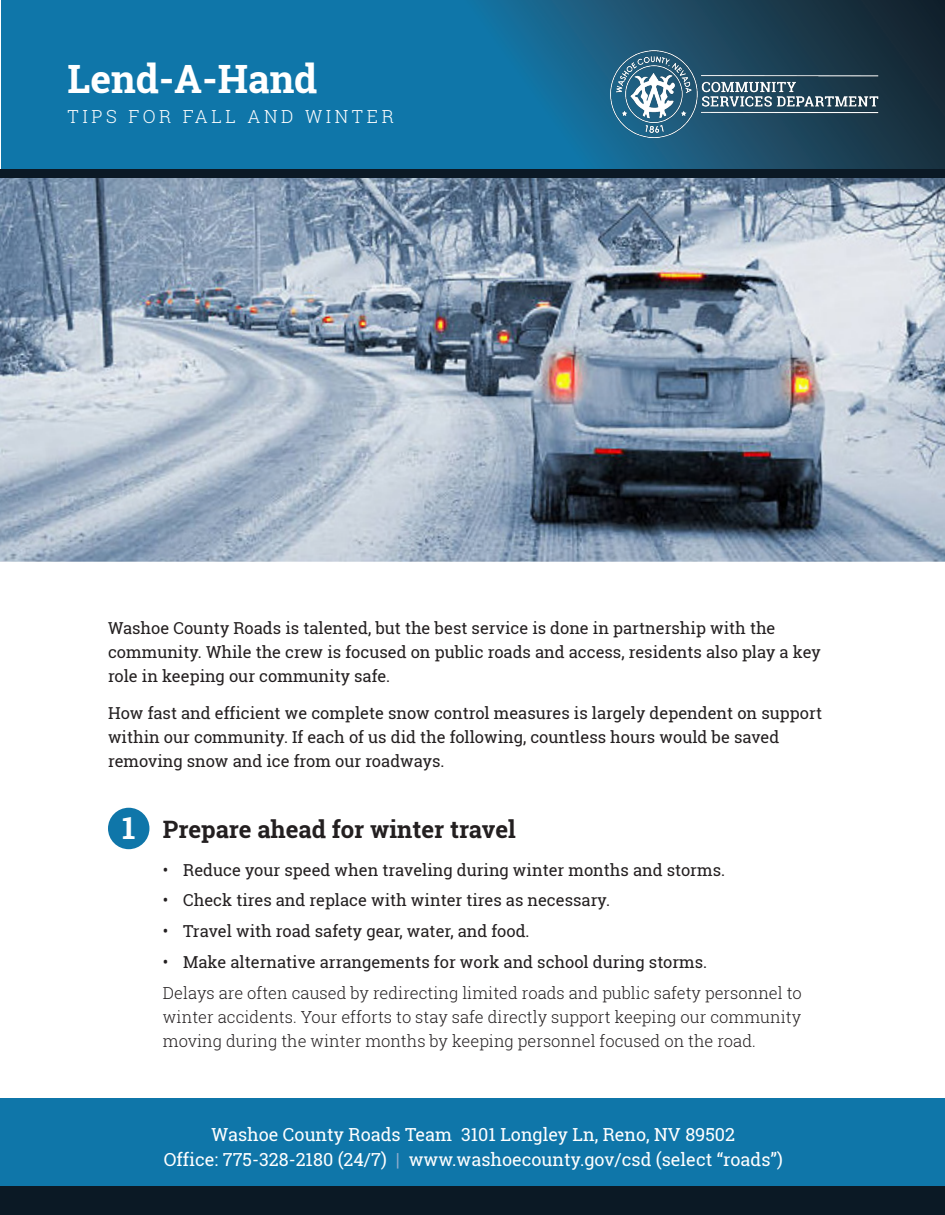
<style>
.page{position:relative;width:945px;height:1215px;background:#fff}
.page>*{position:absolute;margin:0;border:0;box-sizing:border-box;transform-origin:0 0}
.t1{font:700 39px "Roboto Slab";color:#fff}
.t2{font:700 30.3px "Roboto Slab";color:#fff}
.t3{font:700 24px "Roboto Slab";color:#231f20}
.t4{font:18px "Roboto Slab";color:#fff}
.t5{font:300 18px "Roboto Slab";letter-spacing:.2em;color:#fff}
.Main_Paragraph{font:16.5px/24px "Roboto Slab";color:#231f20}
.Main_Paragraph-2{font:300 16.5px/24px "Roboto Slab";color:#231f20;text-align:justify}
.s1{color:#8daccc}
</style>
<div class="page">
<svg style="left:1px;top:0;width:944px;height:169px;background:#126792"></svg>
<div style="left:0;top:1098px;width:945px;height:117px;background:#0f76a9"></div>
<div style="left:0;top:1187px;width:945px;height:28px;background:#0b1925"></div>
<img style="left:0;top:178px;width:945px;height:384px">
<div style="left:108px;top:808px;width:41px;height:41px;background:#0f76a9;border-radius:50%"></div>
<img style="left:611px;top:50px;width:268px;height:87px">
<div style="left:0;top:169px;width:945px;height:9px;background:#0b1925"></div>
<p class="t1" style="left:68px;top:52px;width:251px">Lend-A-Hand</p>
<p class="t5" style="left:68px;top:104px;width:328px">TIPS FOR FALL AND WINTER</p>
<p class="Main_Paragraph" style="left:108px;top:616px;width:714px">Washoe County Roads is talented, but the best service is done in partnership with the community. While the crew is focused on public roads and access, residents also play a key role in keeping our community safe.</p>
<p class="Main_Paragraph" style="left:108px;top:701px;width:716px">How fast and efficient we complete snow control measures is largely dependent on support within our community. If each of us did the following, countless hours would be saved removing snow and ice from our roadways.</p>
<p class="t2" style="left:122px;top:807px;width:15px">1</p>
<p class="t3" style="left:163px;top:813px;width:354px">Prepare ahead for winter travel</p>
<p class="Main_Paragraph" style="left:163px;top:857px;width:564px">• Reduce your speed when traveling during winter months and storms.</p>
<p class="Main_Paragraph" style="left:163px;top:888px;width:449px">• Check tires and replace with winter tires as necessary.</p>
<p class="Main_Paragraph" style="left:163px;top:919px;width:368px">• Travel with road safety gear, water, and food.</p>
<p class="Main_Paragraph" style="left:163px;top:950px;width:546px">• Make alternative arrangements for work and school during storms.</p>
<p class="Main_Paragraph-2" style="left:163px;top:980px;width:640px">Delays are often caused by redirecting limited roads and public safety personnel to winter accidents. Your efforts to stay safe directly support keeping our community moving during the winter months by keeping personnel focused on the road.</p>
<p class="t4" style="left:212px;top:1122px;width:525px">Washoe County Roads Team 3101 Longley Ln, Reno, NV 89502</p>
<p class="t4" style="left:164px;top:1148px;width:621px">Office: 775-328-2180 (24/7) <span class="s1">|</span> www.washoecounty.gov/csd (select “roads”)</p>
</div>
